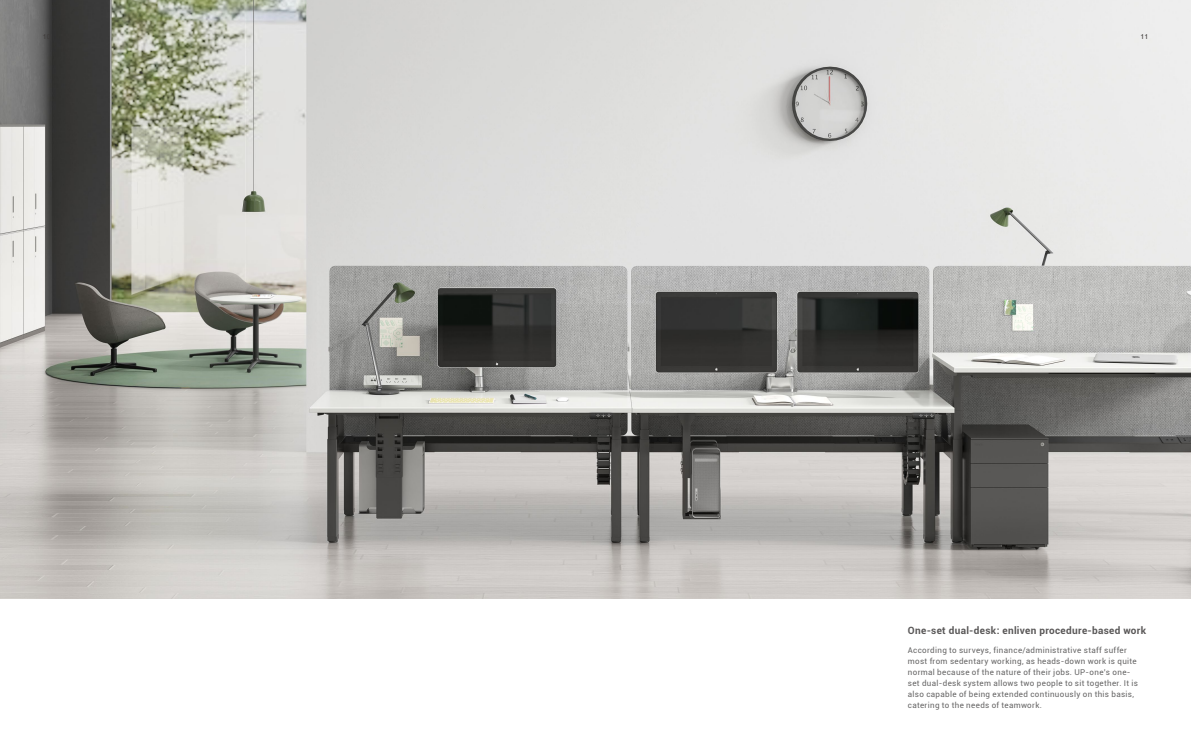
<style>
.page{position:relative;width:1191px;height:738px;background:#fff}
.page>*{position:absolute;margin:0;border:0;box-sizing:border-box;transform-origin:0 0}
.t1{font:700 10px "Roboto";letter-spacing:.03em;color:#595757}
.t2{font:8px/11px "Roboto";letter-spacing:.04em;color:#656464}
.t3{font:7px "Helvetica";color:#3e3a39}
</style>
<div class="page">
<img style="left:0;top:0;width:1191px;height:598px">
<p class="t3" style="left:43px;top:32px;width:9px">10</p>
<p class="t3" style="left:1140px;top:32px;width:9px">11</p>
<p class="t1" style="left:908px;top:623px;width:240px">One-set dual-desk: enliven procedure-based work</p>
<p class="t2" style="left:908px;top:644px;width:232px">According to surveys, finance/administrative staff suffer most from sedentary working, as heads-down work is quite normal because of the nature of their jobs. UP-one’s one&shy;set dual-desk system allows two people to sit together. It is also capable of being extended continuously on this basis, catering to the needs of teamwork.</p>
</div>
